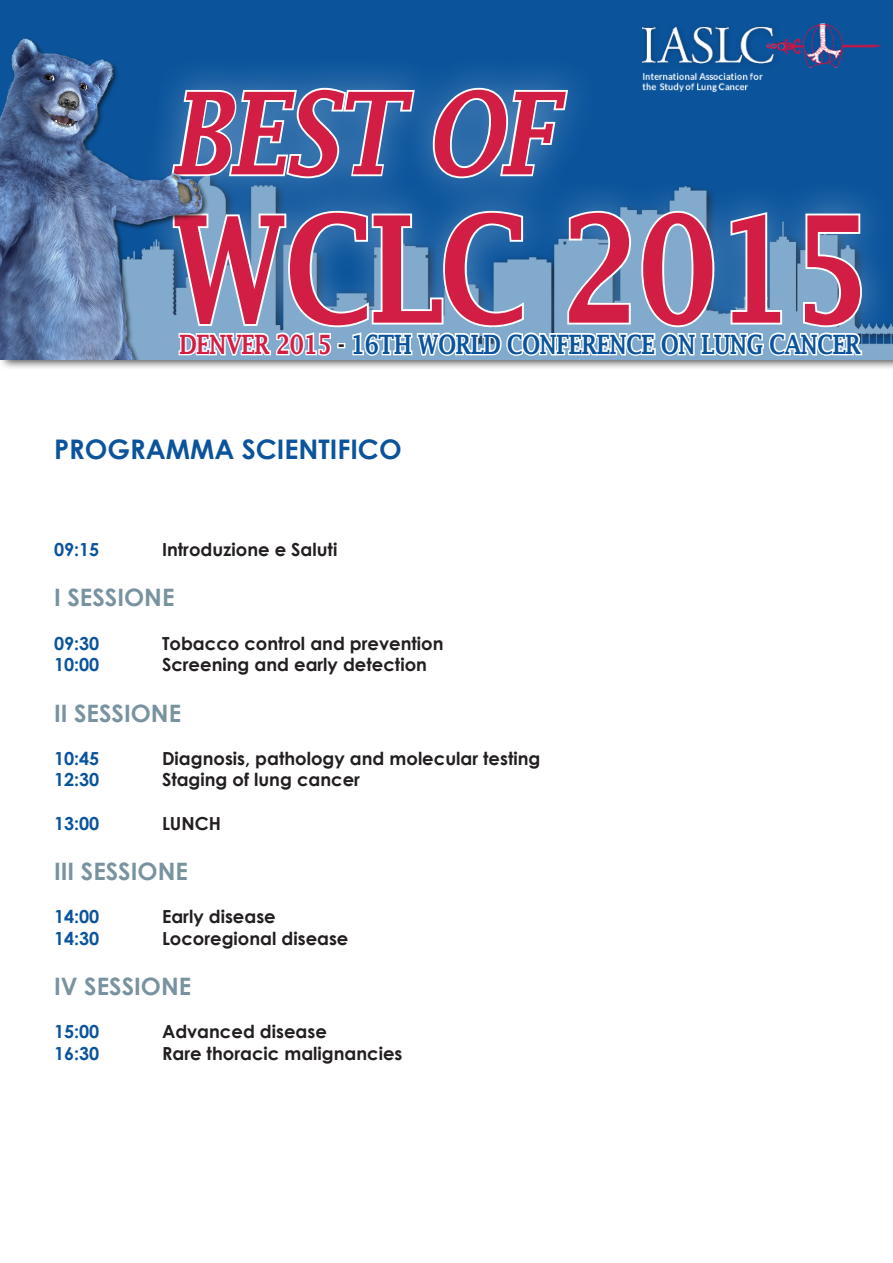
<style>
.page{position:relative;width:893px;height:1263px;background:#fff}
.page>*{position:absolute;margin:0;border:0;box-sizing:border-box;transform-origin:0 0}
.t1{font:600 148.35px "Lucida Fax";letter-spacing:-.04em;color:#d21e44;scale:.83 1}
.t2{font:italic 600 114.15px "Lucida Fax";letter-spacing:-.04em;color:#d21e44;scale:.83 1}
.t3{font:700 27px "Century Gothic";color:#0b549c}
.t4{font:600 26.7px "Lucida Fax";letter-spacing:-.04em;color:#0b549c;scale:.83 1}
.t5{font:700 24px "Century Gothic";color:#78939f}
.t6{font:700 18px "Century Gothic";color:#231f20}
.t7{font:700 18px "Century Gothic";color:#0b549c}
.s1{color:#d21e44}
.s2{color:#231f20}
</style>
<div class="page">
<div style="left:0;top:0;width:893px;height:359px;background:#0b549c"></div>
<div style="left:0;top:170px;width:893px;height:201px;background:#231f20;opacity:.75"></div>
<img style="left:642px;top:23px;width:239px;height:30px">
<div style="left:139px;top:53px;width:754px;height:309px;background:#81aacc;opacity:.75"></div>
<svg style="left:265px;top:86px;width:152px;height:94px;background:#5e8ebd"></svg>
<svg style="left:431px;top:86px;width:139px;height:94px;background:#5c8dbc"></svg>
<img style="left:0;top:38px;width:265px;height:321px">
<svg style="left:171px;top:209px;width:693px;height:152px;background:#86abcb"></svg>
<h2 class="t2" style="left:170px;top:68px;width:466px">BEST OF</h2>
<h1 class="t1" style="left:170px;top:185px;width:848px">WCLC 2015</h1>
<h3 class="t4" style="left:179px;top:329px;width:823px"><span class="s1">DENVER 2015</span> <span class="s2">-</span> 16TH WORLD CONFERENCE ON LUNG CANCER</h3>
<h3 class="t3" style="left:54px;top:428px;width:349px">PROGRAMMA SCIENTIFICO</h3>
<p class="t7" style="left:54px;top:536px;width:47px">09:15</p>
<p class="t6" style="left:162px;top:536px;width:177px">Introduzione e Saluti</p>
<h3 class="t5" style="left:54px;top:579px;width:122px">I SESSIONE</h3>
<p class="t7" style="left:54px;top:629px;width:47px">09:30</p>
<p class="t6" style="left:162px;top:629px;width:283px">Tobacco control and prevention</p>
<p class="t7" style="left:54px;top:651px;width:47px">10:00</p>
<p class="t6" style="left:162px;top:651px;width:266px">Screening and early detection</p>
<h3 class="t5" style="left:54px;top:695px;width:129px">II SESSIONE</h3>
<p class="t7" style="left:54px;top:744px;width:47px">10:45</p>
<p class="t6" style="left:162px;top:744px;width:380px">Diagnosis, pathology and molecular testing</p>
<p class="t7" style="left:54px;top:766px;width:47px">12:30</p>
<p class="t6" style="left:162px;top:766px;width:200px">Staging of lung cancer</p>
<p class="t7" style="left:54px;top:809px;width:47px">13:00</p>
<p class="t6" style="left:162px;top:809px;width:61px">LUNCH</p>
<h3 class="t5" style="left:54px;top:853px;width:135px">III SESSIONE</h3>
<p class="t7" style="left:54px;top:903px;width:47px">14:00</p>
<p class="t6" style="left:162px;top:903px;width:115px">Early disease</p>
<p class="t7" style="left:54px;top:924px;width:47px">14:30</p>
<p class="t6" style="left:162px;top:924px;width:188px">Locoregional disease</p>
<h3 class="t5" style="left:54px;top:968px;width:139px">IV SESSIONE</h3>
<p class="t7" style="left:54px;top:1018px;width:47px">15:00</p>
<p class="t6" style="left:162px;top:1018px;width:166px">Advanced disease</p>
<p class="t7" style="left:54px;top:1040px;width:47px">16:30</p>
<p class="t6" style="left:162px;top:1040px;width:242px">Rare thoracic malignancies</p>
</div>
